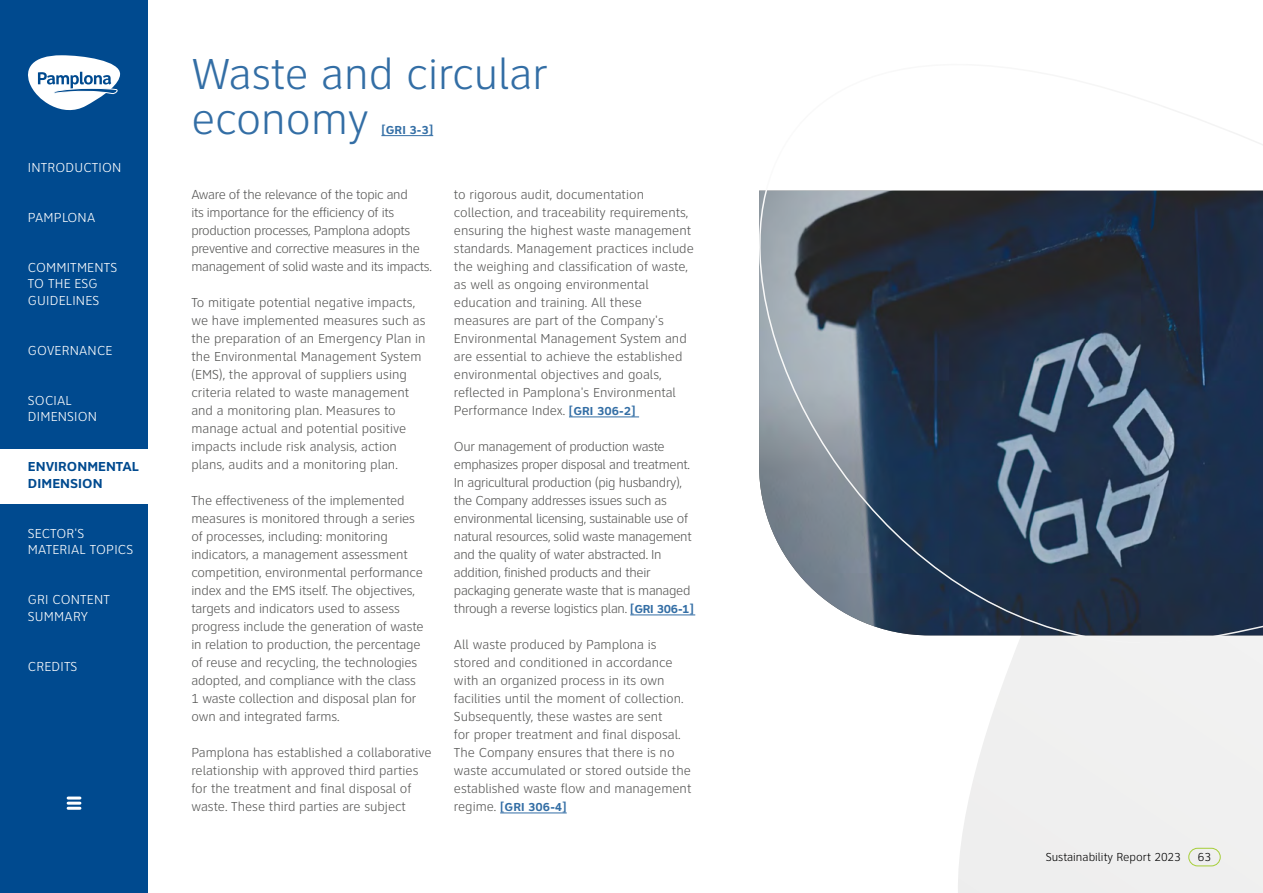
<style>
.page{position:relative;width:1263px;height:893px;background:#fff}
.page>*{position:absolute;margin:0;border:0;box-sizing:border-box;transform-origin:0 0}
.t1{font:300 45px/45px "Clearview ATT";color:#336ea5}
.t2{font:300 13.5px/18px "Clearview ATT";letter-spacing:-.01em;color:#575756}
.t3{font:300 13.5px/16.2px "Clearview ATT";letter-spacing:.015em;color:#fff}
.t4{font:700 13.5px/16.2px "Clearview ATT";letter-spacing:.005em;color:#004a8f}
.t5{font:300 12px "Clearview ATT";color:#000}
.t6{font:700 12px "Clearview ATT";color:#336ea5}
.s1{font-weight:700;font-size:12px;color:#336ea5}
.s2{font-weight:300;font-size:13.5px;color:#575756}
</style>
<div class="page">
<div style="left:958px;top:685px;width:305px;height:208px;background:#f0f0ef"></div>
<hr style="left:381px;top:135px;width:52px;height:1px;background:#336ea5">
<hr style="left:569px;top:417px;width:70px;height:1px;background:#336ea5">
<hr style="left:630px;top:615px;width:65px;height:1px;background:#336ea5">
<hr style="left:500px;top:813px;width:67px;height:1px;background:#336ea5">
<svg style="left:759px;top:106px;width:504px;height:579px"></svg>
<div style="left:0;top:0;width:148px;height:893px;background:#004a8f"></div>
<svg style="left:28px;top:55px;width:92px;height:55px"></svg>
<div style="left:0;top:449px;width:148px;height:55px;background:#fff"></div>
<div style="left:1188px;top:848px;width:32px;height:18px;border:1px solid #a6ce38;border-radius:9px"></div>
<svg style="left:68px;top:796px;width:12px;height:14px"></svg>
<p class="t3" style="left:28px;top:159px;width:95px">INTRODUCTION</p>
<p class="t3" style="left:28px;top:210px;width:69px">PAMPLONA</p>
<p class="t3" style="left:28px;top:260px;width:91px">COMMITMENTS<br>TO THE ESG<br>GUIDELINES</p>
<p class="t3" style="left:28px;top:342px;width:86px">GOVERNANCE</p>
<p class="t3" style="left:28px;top:393px;width:71px">SOCIAL<br>DIMENSION</p>
<p class="t4" style="left:28px;top:459px;width:113px">ENVIRONMENTAL<br>DIMENSION</p>
<p class="t3" style="left:28px;top:525px;width:107px">SECTOR'S<br>MATERIAL TOPICS</p>
<p class="t3" style="left:28px;top:592px;width:84px">GRI CONTENT<br>SUMMARY</p>
<p class="t3" style="left:28px;top:658px;width:51px">CREDITS</p>
<h1 class="t1" style="left:191px;top:52px;width:358px">Waste and circular economy</h1>
<p class="t6" style="left:381px;top:123px;width:53px">[GRI 3-3]</p>
<p class="t2" style="left:191px;top:186px;width:242px">Aware of the relevance of the topic and<br>its importance for the efficiency of its production processes, Pamplona adopts preventive and corrective measures in the management of solid waste and its impacts.</p>
<p class="t2" style="left:191px;top:294px;width:236px">To mitigate potential negative impacts, we have implemented measures such as the preparation of an Emergency Plan in the Environmental Management System (EMS), the approval of suppliers using criteria related to waste management and a monitoring plan. Measures to manage actual and potential positive impacts include risk analysis, action plans, audits and a monitoring plan.</p>
<p class="t2" style="left:191px;top:492px;width:234px">The effectiveness of the implemented measures is monitored through a series of processes, including: monitoring indicators, a management assessment competition, environmental performance index and the EMS itself. The objectives, targets and indicators used to assess progress include the generation of waste in relation to production, the percentage of reuse and recycling, the technologies adopted, and compliance with the class 1 waste collection and disposal plan for own and integrated farms.</p>
<p class="t2" style="left:191px;top:744px;width:242px">Pamplona has established a collaborative relationship with approved third parties for the treatment and final disposal of waste. These third parties are subject</p>
<p class="t2" style="left:454px;top:186px;width:241px">to rigorous audit, documentation collection, and traceability requirements, ensuring the highest waste management standards. Management practices include the weighing and classification of waste, as well as ongoing environmental education and training. All these measures are part of the Company's Environmental Management System and are essential to achieve the established environmental objectives and goals, reflected in Pamplona's Environmental Performance Index. <span class="s1">[GRI 306-2]</span></p>
<p class="t2" style="left:454px;top:438px;width:241px">Our management of production waste emphasizes proper disposal and treatment.<br>In agricultural production (pig husbandry), the Company addresses issues such as environmental licensing, sustainable use of natural resources, solid waste management and the quality of water abstracted. In addition, finished products and their packaging generate waste that is managed through a reverse logistics plan. <span class="s1">[GRI 306-1]</span></p>
<p class="t2" style="left:454px;top:636px;width:239px">All waste produced by Pamplona is stored and conditioned in accordance with an organized process in its own facilities until the moment of collection.<br>Subsequently, these wastes are sent<br>for proper treatment and final disposal.<br>The Company ensures that there is no waste accumulated or stored outside the established waste flow and management</p>
<p class="t6" style="left:454px;top:800px;width:114px"><span class="s2">regime.</span> [GRI 306-4]</p>
<p class="t5" style="left:1046px;top:850px;width:137px">Sustainability Report 2023</p>
<p class="t5" style="left:1198px;top:850px;width:15px">63</p>
</div>
